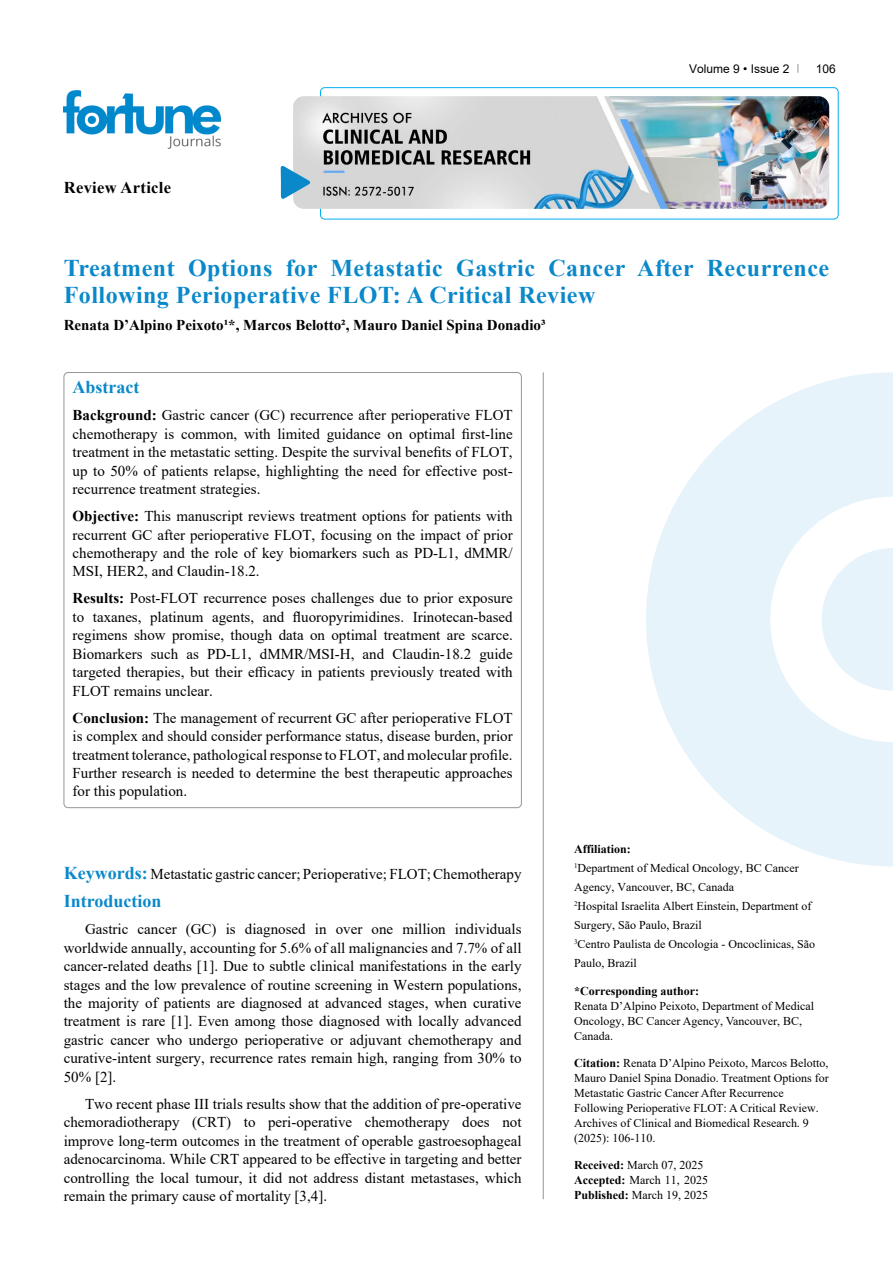
<style>
.page{position:relative;width:893px;height:1263px;background:#fff}
.page>*{position:absolute;margin:0;border:0;box-sizing:border-box;transform-origin:0 0}
.t1{font:700 24px/27px "Times New Roman";letter-spacing:.02em;color:#0a88ca}
.t2{font:700 18px "Times New Roman";color:#0a88ca}
.t3{font:700 16.5px "Times New Roman";letter-spacing:.02em;color:#000}
.t4{font:15px/18.5px "Times New Roman";color:#000;text-align:justify}
.t5{font:700 15px "Times New Roman";color:#000}
.t6{font:12px/15px "Times New Roman";color:#000}
.t7{font:700 12px "Times New Roman";color:#000}
.t8{font:12px "Arial";color:#000}
.s1{font-weight:700}
.s2{font-weight:700;font-size:18px;color:#0a88ca}
</style>
<div class="page">
<div style="left:320px;top:87px;width:518px;height:132px;border:1px solid #00aeef;border-radius:4px"></div>
<img style="left:64px;top:90px;width:157px;height:59px">
<img style="left:293px;top:96px;width:536px;height:113px">
<svg style="left:281px;top:166px;width:29px;height:33px"></svg>
<hr style="left:543px;top:372px;width:1px;height:827px;background:#939598">
<svg style="left:646px;top:372px;width:247px;height:494px;fill:#e6f3fa"></svg>
<svg style="left:822px;top:548px;width:71px;height:143px"></svg>
<p class="t3" style="left:64px;top:175px;width:109px">Review Article</p>
<p class="t8" style="left:689px;top:60px;width:102px">Volume 9 • Issue 2</p>
<p class="t8" style="left:816px;top:60px;width:22px">106</p>
<h1 class="t1" style="left:64px;top:254px;width:767px">Treatment Options for Metastatic Gastric Cancer After Recurrence<br>Following Perioperative FLOT: A Critical Review</h1>
<p class="t5" style="left:64px;top:314px;width:483px">Renata D’Alpino Peixoto¹*, Marcos Belotto², Mauro Daniel Spina Donadio³</p>
<p class="t2" style="left:73px;top:374px;width:68px">Abstract</p>
<p class="t4" style="left:73px;top:406px;width:442px"><span class="s1">Background:</span> Gastric cancer (GC) recurrence after perioperative FLOT chemotherapy is common, with limited guidance on optimal first-line treatment in the metastatic setting. Despite the survival benefits of FLOT, up to 50% of patients relapse, highlighting the need for effective post&shy;recurrence treatment strategies.</p>
<p class="t4" style="left:73px;top:506px;width:442px"><span class="s1">Objective:</span> This manuscript reviews treatment options for patients with recurrent GC after perioperative FLOT, focusing on the impact of prior chemotherapy and the role of key biomarkers such as PD-L1, dMMR/ MSI, HER2, and Claudin-18.2.</p>
<p class="t4" style="left:73px;top:589px;width:442px"><span class="s1">Results:</span> Post-FLOT recurrence poses challenges due to prior exposure to taxanes, platinum agents, and fluoropyrimidines. Irinotecan-based regimens show promise, though data on optimal treatment are scarce.<br>Biomarkers such as PD-L1, dMMR/MSI-H, and Claudin-18.2 guide targeted therapies, but their efficacy in patients previously treated with FLOT remains unclear.</p>
<p class="t4" style="left:73px;top:708px;width:442px"><span class="s1">Conclusion:</span> The management of recurrent GC after perioperative FLOT is complex and should consider performance status, disease burden, prior treatment tolerance, pathological response to FLOT, and molecular profile.<br>Further research is needed to determine the best therapeutic approaches for this population.</p>
<p class="t4" style="left:64px;top:864px;width:459px"><span class="s2">Keywords:</span> Metastatic gastric cancer; Perioperative; FLOT; Chemotherapy</p>
<p class="t2" style="left:64px;top:888px;width:99px">Introduction</p>
<p class="t4" style="left:64px;top:919px;width:459px;text-indent:21px">Gastric cancer (GC) is diagnosed in over one million individuals worldwide annually, accounting for 5.6% of all malignancies and 7.7% of all cancer-related deaths [1]. Due to subtle clinical manifestations in the early stages and the low prevalence of routine screening in Western populations, the majority of patients are diagnosed at advanced stages, when curative treatment is rare [1]. Even among those diagnosed with locally advanced gastric cancer who undergo perioperative or adjuvant chemotherapy and curative-intent surgery, recurrence rates remain high, ranging from 30% to 50% [2].</p>
<p class="t4" style="left:64px;top:1094px;width:459px;text-indent:21px">Two recent phase III trials results show that the addition of pre-operative chemoradiotherapy (CRT) to peri-operative chemotherapy does not improve long-term outcomes in the treatment of operable gastroesophageal adenocarcinoma. While CRT appeared to be effective in targeting and better controlling the local tumour, it did not address distant metastases, which remain the primary cause of mortality [3,4].</p>
<p class="t6" style="left:574px;top:839px;width:243px;line-height:19px"><span class="s1">Affiliation:<br></span><sup>1</sup>Department of Medical Oncology, BC Cancer Agency, Vancouver, BC, Canada<br><sup>2</sup>Hospital Israelita Albert Einstein, Department of Surgery, São Paulo, Brazil<br><sup>3</sup>Centro Paulista de Oncologia - Oncoclinicas, São Paulo, Brazil</p>
<p class="t7" style="left:574px;top:982px;width:127px">*Corresponding author:</p>
<p class="t6" style="left:574px;top:998px;width:241px">Renata D’Alpino Peixoto, Department of Medical<br>Oncology, BC Cancer Agency, Vancouver, BC,<br>Canada.</p>
<p class="t6" style="left:574px;top:1055px;width:256px"><span class="s1">Citation:</span> Renata D’Alpino Peixoto, Marcos Belotto, Mauro Daniel Spina Donadio. Treatment Options for Metastatic Gastric Cancer After Recurrence Following Perioperative FLOT: A Critical Review.<br>Archives of Clinical and Biomedical Research. 9 (2025): 106-110.</p>
<p class="t6" style="left:574px;top:1157px;width:136px"><span class="s1">Received:</span> March 07, 2025<br><span class="s1">Accepted:</span> March 11, 2025<br><span class="s1">Published:</span> March 19, 2025</p>
</div>
